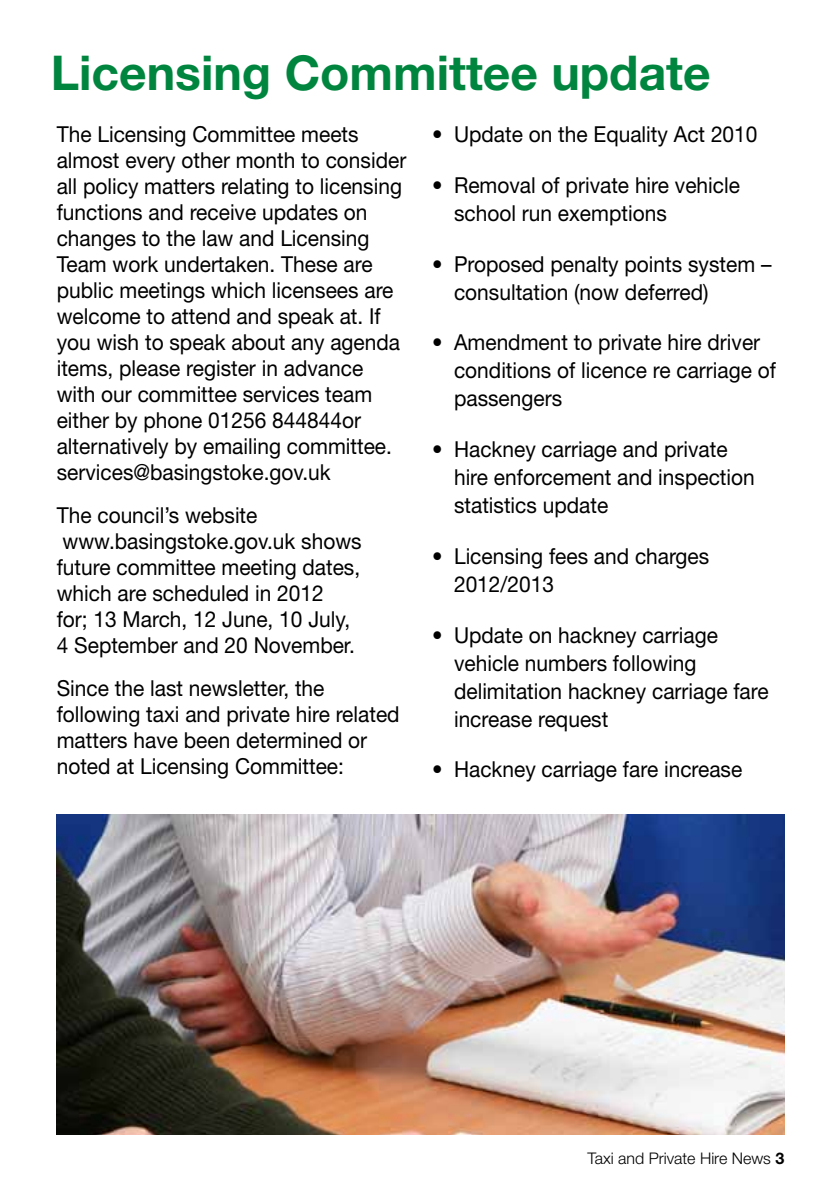
<style>
.page{position:relative;width:840px;height:1191px;background:#fff}
.page>*{position:absolute;margin:0;border:0;box-sizing:border-box;transform-origin:0 0}
.t1{font:700 48px "Helvetica Neue LT";color:#00853f}
.t2{font:22px/26px "Helvetica Neue LT";color:#000;scale:.95 1}
.t3{font:300 16px "Helvetica Neue LT";color:#000}
.s1{font-weight:700}
</style>
<div class="page">
<img style="left:57px;top:814px;width:726px;height:320px">
<h1 class="t1" style="left:51px;top:43px;width:661px">Licensing Committee update</h1>
<p class="t2" style="left:57px;top:121px;width:369px">The Licensing Committee meets almost every other month to consider all policy matters relating to licensing functions and receive updates on changes to the law and Licensing Team work undertaken. These are public meetings which licensees are welcome to attend and speak at. If you wish to speak about any agenda items, please register in advance with our committee services team either by phone 01256 844844or alternatively by emailing committee. services@basingstoke.gov.uk</p>
<p class="t2" style="left:57px;top:502px;width:322px">The council’s website www.basingstoke.gov.uk shows future committee meeting dates, which are scheduled in 2012<br>for; 13 March, 12 June, 10 July,<br>4 September and 20 November.</p>
<p class="t2" style="left:57px;top:675px;width:362px">Since the last newsletter, the following taxi and private hire related matters have been determined or noted at Licensing Committee:</p>
<p class="t2" style="left:432px;top:121px;width:344px">• Update on the Equality Act 2010</p>
<p class="t2" style="left:454px;top:171px;width:302px;line-height:28px;text-indent:-22px">• Removal of private hire vehicle school run exemptions</p>
<p class="t2" style="left:454px;top:249px;width:335px;line-height:28px;text-indent:-22px">• Proposed penalty points system – consultation (now deferred)</p>
<p class="t2" style="left:454px;top:328px;width:340px;line-height:28px;text-indent:-22px">• Amendment to private hire driver conditions of licence re carriage of passengers</p>
<p class="t2" style="left:454px;top:435px;width:318px;line-height:28px;text-indent:-22px">• Hackney carriage and private hire enforcement and inspection statistics update</p>
<p class="t2" style="left:454px;top:541px;width:270px;line-height:28px;text-indent:-22px">• Licensing fees and charges<br>2012/2013</p>
<p class="t2" style="left:454px;top:620px;width:332px;line-height:28px;text-indent:-22px">• Update on hackney carriage vehicle numbers following delimitation hackney carriage fare increase request</p>
<p class="t2" style="left:432px;top:756px;width:328px">• Hackney carriage fare increase</p>
<p class="t3" style="left:587px;top:1148px;width:198px">Taxi and Private Hire News <span class="s1">3</span></p>
</div>
